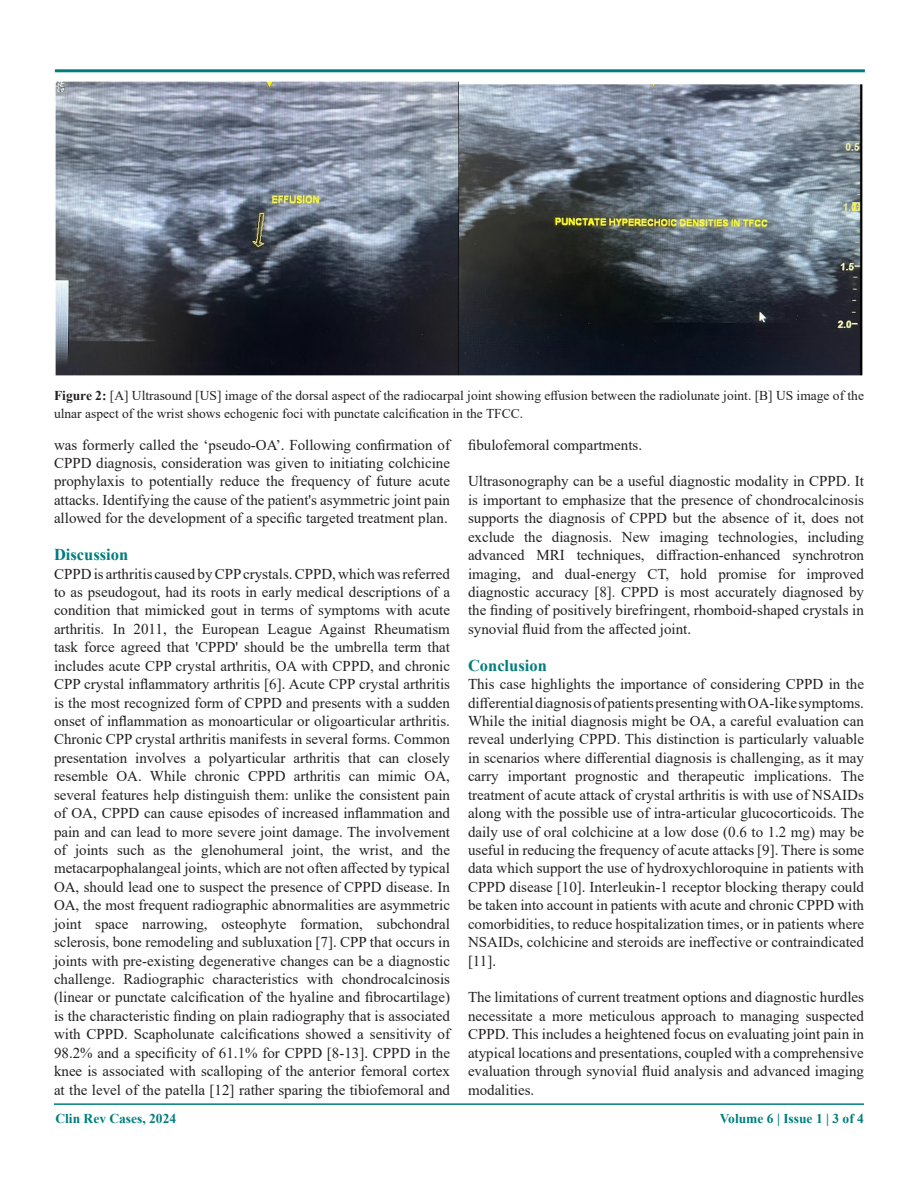
<style>
.page{position:relative;width:918px;height:1188px;background:#fff}
.page>*{position:absolute;margin:0;border:0;box-sizing:border-box;transform-origin:0 0}
.t1{font:700 16.5px "Times New Roman";color:#007d7d}
.t2{font:15px/18.5px "Times New Roman";color:#231f20;text-align:justify}
.t3{font:15px/18.5px "Times New Roman";color:#212121;text-align:justify}
.t4{font:13.5px/18px "Times New Roman";color:#231f20}
.t5{font:700 13.5px "Times New Roman";color:#007d7d}
.s1{font-weight:700}
.s2{color:#231f20}
.s3{color:#4d4d4d}
</style>
<div class="page">
<hr style="left:54px;top:1103px;width:810px;height:2px;background:#007d7d">
<svg style="left:54px;top:69px;width:811px;height:4px;background:#3f9d9d"></svg>
<img style="left:55px;top:81px;width:808px;height:295px">
<p class="t4" style="left:54px;top:386px;width:812px"><span class="s1">Figure 2:</span> [A] Ultrasound [US] image of the dorsal aspect of the radiocarpal joint showing effusion between the radiolunate joint. [B] US image of the ulnar aspect of the wrist shows echogenic foci with punctate calcification in the TFCC.</p>
<p class="t2" style="left:54px;top:435px;width:398px">was formerly called the ‘pseudo-OA’. Following confirmation of CPPD diagnosis, consideration was given to initiating colchicine prophylaxis to potentially reduce the frequency of future acute attacks. Identifying the cause of the patient's asymmetric joint pain allowed for the development of a specific targeted treatment plan.</p>
<p class="t1" style="left:54px;top:543px;width:76px">Discussion</p>
<p class="t3" style="left:54px;top:564px;width:398px"><span class="s2">CPPD is arthritis caused by CPP crystals. CPPD, which was referred to as pseudogout, had its roots in early medical descriptions of a condition that mimicked gout in terms of symptoms with acute arthritis. In 2011, the European League Against Rheumatism task force</span> agreed that 'CPPD' should be the umbrella term that includes acute CPP crystal arthritis, OA with CPPD, and chronic CPP crystal inflammatory arthritis [6]. Acute CPP crystal arthritis is the most recognized form of CPPD and presents with a sudden onset of inflammation as monoarticular or oligoarticular arthritis.<br>Chronic CPP crystal arthritis manifests in several forms. Common presentation involves a polyarticular arthritis that can closely resemble OA. While chronic CPPD arthritis can mimic OA, several features help distinguish them: unlike the consistent pain of OA, CPPD can cause episodes of increased inflammation and pain and can lead to more severe joint damage. <span class="s2">The involvement of joints such as the glenohumeral joint, the wrist, and the metacarpophalangeal joints, which are not often affected by typical OA, should lead one to suspect the presence of CPPD disease. In OA,</span> the most frequent radiographic abnormalities are asymmetric joint space narrowing, osteophyte formation, subchondral sclerosis, bone remodeling and subluxation [7]. CPP that occurs in joints with pre-existing degenerative changes can be a diagnostic challenge. Radiographic characteristics with <span class="s2">chondrocalcinosis (linear or punctate calcification of the hyaline and fibrocartilage) is the characteristic finding on plain radiography that is associated with CPPD.</span> Scapholunate calcifications showed a sensitivity of 98.2% and a specificity of 61.1% for CPPD [8-13]<span class="s2">. CPPD in the knee is associated with scalloping of the anterior femoral cortex at the level of the patella [12] rather sparing the tibiofemoral and</span></p>
<p class="t2" style="left:468px;top:435px;width:176px">fibulofemoral compartments.</p>
<p class="t2" style="left:468px;top:472px;width:398px">Ultrasonography can be a useful diagnostic modality in CPPD. It is important to emphasize that the presence of chondrocalcinosis supports the diagnosis of CPPD but the absence of it, does not exclude the diagnosis. New imaging technologies, including advanced MRI techniques, diffraction-enhanced synchrotron imaging, and dual-energy CT, hold promise for improved diagnostic accuracy [8]<span class="s3">.</span> CPPD is most accurately diagnosed by the finding of positively birefringent, rhomboid-shaped crystals in synovial fluid from the affected joint.</p>
<p class="t1" style="left:468px;top:653px;width:80px">Conclusion</p>
<p class="t2" style="left:468px;top:674px;width:398px">This case highlights the importance of considering CPPD in the differential diagnosis of patients presenting with OA-like symptoms.<br>While the initial diagnosis might be OA, a careful evaluation can reveal underlying CPPD. This distinction is particularly valuable in scenarios where differential diagnosis is challenging, as it may carry important prognostic and therapeutic implications. The treatment of acute attack of crystal arthritis is with use of NSAIDs along with the possible use of intra-articular glucocorticoids. The daily use of oral colchicine at a low dose (0.6 to 1.2 mg) may be useful in reducing the frequency of acute attacks [9]. There is some data which support the use of hydroxychloroquine in patients with CPPD disease [10]. Interleukin-1 receptor blocking therapy could be taken into account in patients with acute and chronic CPPD with comorbidities, to reduce hospitalization times, or in patients where NSAIDs, colchicine and steroids are ineffective or contraindicated [11].</p>
<p class="t2" style="left:468px;top:988px;width:398px">The limitations of current treatment options and diagnostic hurdles necessitate a more meticulous approach to managing suspected CPPD. This includes a heightened focus on evaluating joint pain in atypical locations and presentations, coupled with a comprehensive evaluation through synovial fluid analysis and advanced imaging modalities.</p>
<p class="t5" style="left:55px;top:1109px;width:122px">Clin Rev Cases, 2024</p>
<p class="t5" style="left:720px;top:1109px;width:146px">Volume 6 | Issue 1 | 3 of 4</p>
</div>
